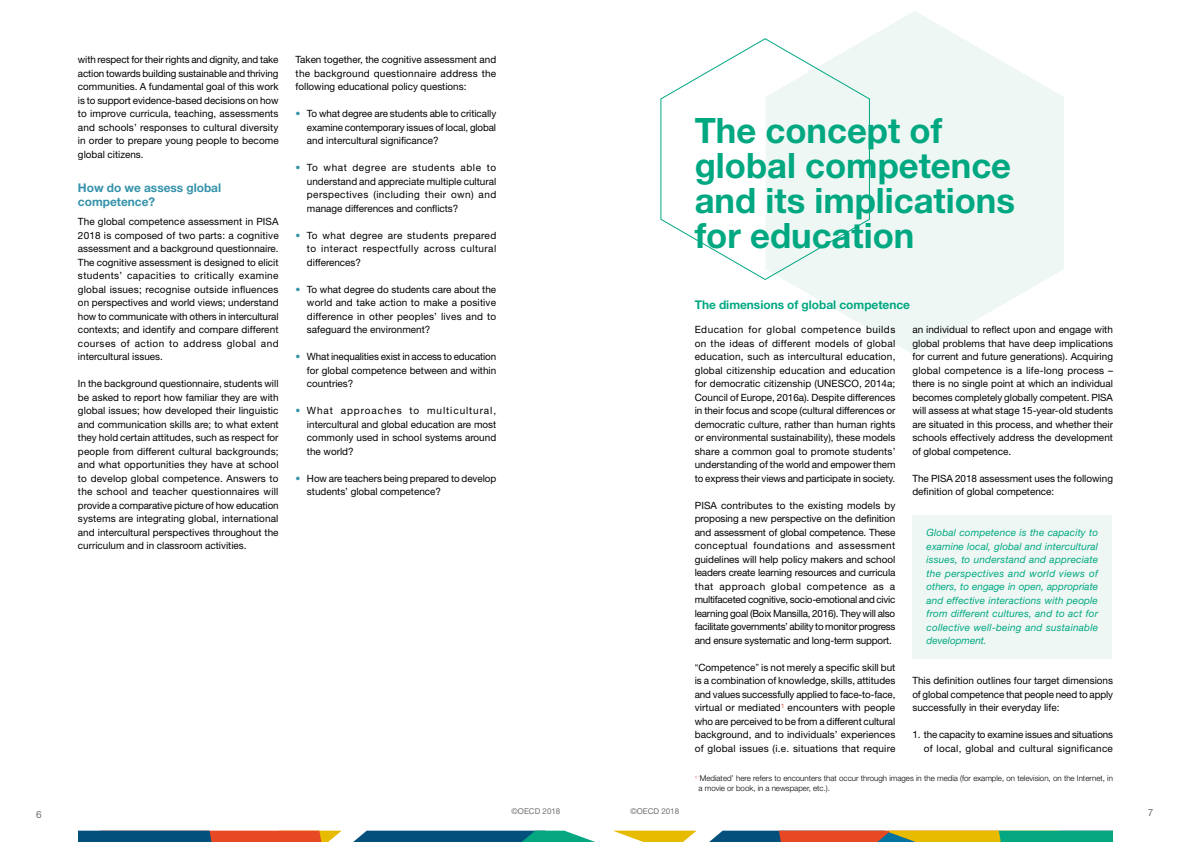
<style>
.page{position:relative;width:1191px;height:842px;background:#fff}
.page>*{position:absolute;margin:0;border:0;box-sizing:border-box;transform-origin:0 0}
.t1{font:700 35px/35px "Helvetica Neue LT Std";color:#00a881}
.t2{font:700 12px "Helvetica Neue LT Std";color:#00a881}
.t3{font:700 12px/14.4px "Helvetica Neue LT Std";color:#3592ab}
.t4{font:10px/13.5px "Helvetica Neue LT Std";color:#000;text-align:justify}
.t5{font:italic 10px/13.5px "Helvetica Neue LT Std";letter-spacing:.02em;color:#00a881;text-align:justify}
.t6{font:10px "Helvetica Neue LT Std";color:#706f6f}
.t7{font:300 8px/9.6px "Helvetica Neue LT Std";color:#000}
.t8{font:8px "Helvetica Neue LT Std";color:#706f6f}
.s1{color:#3592ab}
.s2{font-weight:300}
</style>
<div class="page">
<svg style="left:78px;top:831px;width:1035px;height:11px;background:#707f63"></svg>
<svg style="left:785px;top:11px;width:279px;height:344px;fill:#eff7f4"></svg>
<div style="left:912px;top:515px;width:200px;height:144px;background:#eff7f4"></div>
<svg style="left:660px;top:38px;width:209px;height:242px"></svg>
<p class="t4" style="left:78px;top:53px;width:202px">with respect for their rights and dignity, and take action towards building sustainable and thriving communities. A fundamental goal of this work is to support evidence-based decisions on how to improve curricula, teaching, assessments and schools’ responses to cultural diversity in order to prepare young people to become global citizens.</p>
<p class="t3" style="left:78px;top:180px;width:145px">How do we assess global competence?</p>
<p class="t4" style="left:78px;top:215px;width:202px">The global competence assessment in PISA 2018 is composed of two parts: a cognitive assessment and a background questionnaire.<br>The cognitive assessment is designed to elicit students’ capacities to critically examine global issues; recognise outside influences on perspectives and world views; understand how to communicate with others in intercultural contexts; and identify and compare different courses of action to address global and intercultural issues.</p>
<p class="t4" style="left:78px;top:377px;width:202px">In the background questionnaire, students will be asked to report how familiar they are with global issues; how developed their linguistic and communication skills are; to what extent they hold certain attitudes, such as respect for people from different cultural backgrounds; and what opportunities they have at school to develop global competence. Answers to the school and teacher questionnaires will provide a comparative picture of how education systems are integrating global, international and intercultural perspectives throughout the curriculum and in classroom activities.</p>
<p class="t4" style="left:296px;top:53px;width:202px">Taken together, the cognitive assessment and the background questionnaire address the following educational policy questions:</p>
<p class="t4" style="left:307px;top:107px;width:191px;text-indent:-11px"><span class="s1">•</span> To what degree are students able to critically examine contemporary issues of local, global and intercultural significance?</p>
<p class="t4" style="left:307px;top:161px;width:191px;text-indent:-11px"><span class="s1">•</span> To what degree are students able to understand and appreciate multiple cultural perspectives (including their own) and manage differences and conflicts?</p>
<p class="t4" style="left:307px;top:228px;width:191px;text-indent:-11px"><span class="s1">•</span> To what degree are students prepared to interact respectfully across cultural differences?</p>
<p class="t4" style="left:307px;top:282px;width:191px;text-indent:-11px"><span class="s1">•</span> To what degree do students care about the world and take action to make a positive difference in other peoples’ lives and to safeguard the environment?</p>
<p class="t4" style="left:307px;top:350px;width:191px;text-indent:-11px"><span class="s1">•</span> What inequalities exist in access to education for global competence between and within countries?</p>
<p class="t4" style="left:307px;top:404px;width:191px;text-indent:-11px"><span class="s1">•</span> What approaches to multicultural, intercultural and global education are most commonly used in school systems around the world?</p>
<p class="t4" style="left:307px;top:471px;width:191px;text-indent:-11px"><span class="s1">•</span> How are teachers being prepared to develop students’ global competence?</p>
<h1 class="t1" style="left:694px;top:112px;width:322px">The concept of global competence and its implications for education</h1>
<p class="t2" style="left:694px;top:297px;width:217px">The dimensions of global competence</p>
<p class="t4" style="left:694px;top:323px;width:202px">Education for global competence builds on the ideas of different models of global education, such as intercultural education, global citizenship education and education for democratic citizenship (UNESCO, 2014a; Council of Europe, 2016a). Despite differences in their focus and scope (cultural differences or democratic culture, rather than human rights or environmental sustainability), these models share a common goal to promote students’ understanding of the world and empower them to express their views and participate in society.</p>
<p class="t4" style="left:694px;top:498px;width:202px">PISA contributes to the existing models by proposing a new perspective on the definition and assessment of global competence. These conceptual foundations and assessment guidelines will help policy makers and school leaders create learning resources and curricula that approach global competence as a multifaceted cognitive, socio-emotional and civic learning goal (Boix Mansilla, 2016). They will also facilitate governments’ ability to monitor progress and ensure systematic and long-term support.</p>
<p class="t4" style="left:694px;top:660px;width:202px"><span class="s2">“</span>Competence<span class="s2">”</span> is not merely a specific skill but is a combination of knowledge, skills, attitudes and values successfully applied to face-to-face, virtual or mediated<sup>1</sup> encounters with people who are perceived to be from a different cultural background, and to individuals’ experiences of global issues (i.e. situations that require</p>
<p class="t4" style="left:912px;top:323px;width:202px">an individual to reflect upon and engage with global problems that have deep implications for current and future generations). Acquiring global competence is a life-long process – there is no single point at which an individual becomes completely globally competent. PISA will assess at what stage 15-year-old students are situated in this process, and whether their schools effectively address the development of global competence.</p>
<p class="t4" style="left:912px;top:471px;width:202px">The PISA 2018 assessment uses the following definition of global competence:</p>
<p class="t5" style="left:926px;top:526px;width:173px">Global competence is the capacity to examine local, global and intercultural issues, to understand and appreciate the perspectives and world views of others, to engage in open, appropriate and effective interactions with people from different cultures, and to act for collective well-being and sustainable development.</p>
<p class="t4" style="left:912px;top:674px;width:202px">This definition outlines four target dimensions of global competence that people need to apply successfully in their everyday life:</p>
<p class="t4" style="left:912px;top:728px;width:202px;text-align:right">1. the capacity to examine issues and situations of local, global and cultural significance</p>
<p class="t7" style="left:698px;top:773px;width:416px;text-indent:-4px"><sup>1</sup> <sup>‘</sup>Mediated’ here refers to encounters that occur through images in the media (for example, on television, on the Internet, in a movie or book, in a newspaper, etc.).</p>
<p class="t6" style="left:36px;top:808px;width:7px">6</p>
<p class="t8" style="left:511px;top:806px;width:50px">©OECD 2018</p>
<p class="t8" style="left:630px;top:806px;width:50px">©OECD 2018</p>
<p class="t6" style="left:1147px;top:807px;width:7px">7</p>
</div>
